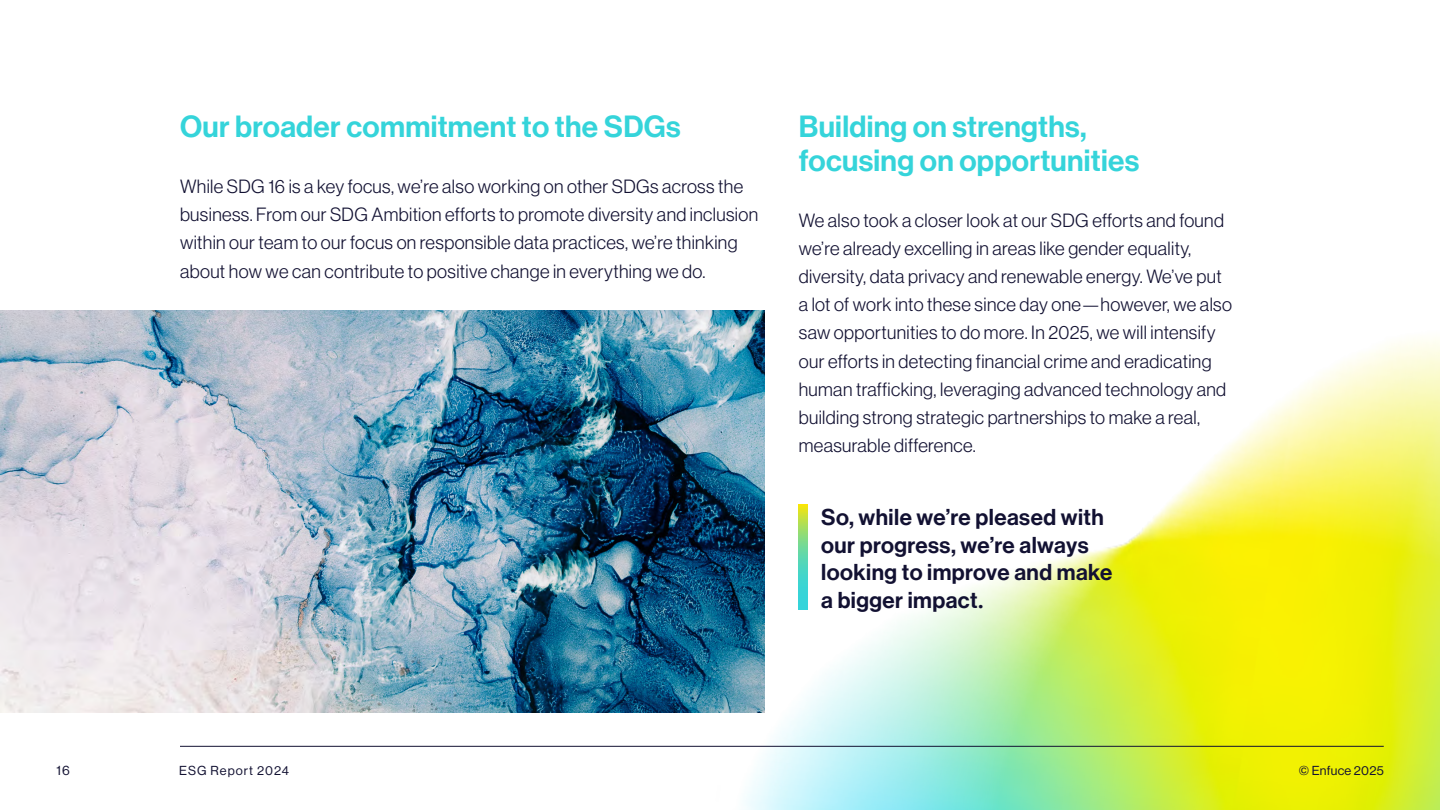
<style>
.page{position:relative;width:1440px;height:810px;background:#fff}
.page>*{position:absolute;margin:0;border:0;box-sizing:border-box;transform-origin:0 0}
.t1{font:30px/33.8px "N Haas Grotesk DS Pro 65 Md";letter-spacing:.01em;color:#35d4da}
.t2{font:22.5px/27.8px "N Haas Grotesk DS Pro 65 Md";letter-spacing:.02em;color:#121132}
.t3{font:18.75px/28.1px "N Haas Grotesk DS Pro 45 Lt";letter-spacing:.02em;color:#121132}
.t4{font:12.75px "N Haas Grotesk DS Pro 55 Rg";letter-spacing:.07em;color:#121132}
.t5{font:12.75px "N Haas Grotesk DS Pro 55 Rg";letter-spacing:.02em;color:#121132}
.s1{font-family:"Fira Sans";font-weight:500}
</style>
<div class="page">
<img style="left:650px;top:338px;width:790px;height:472px">
<svg style="left:799px;top:504px;width:9px;height:106px"></svg>
<img style="left:0;top:310px;width:765px;height:402px">
<hr style="left:180px;top:746px;width:1204px;height:1px;background:#121132">
<h1 class="t1" style="left:180px;top:110px;width:502px">Our broader commitment to the SDGs</h1>
<p class="t3" style="left:180px;top:173px;width:580px">While SDG 16 is a key focus, we’re also working on other SDGs across the business. From our SDG Ambition efforts to promote diversity and inclusion within our team to our focus on responsible data practices, we’re thinking about how we can contribute to positive change in everything we do.</p>
<h1 class="t1" style="left:799px;top:110px;width:342px">Building on strengths, focusing on opportunities</h1>
<p class="t3" style="left:799px;top:206px;width:435px">We also took a closer look at our SDG efforts and found we’re already excelling in areas like gender equality, diversity, data privacy and renewable energy. We’ve put a lot of work into these since day one—however, we also saw opportunities to do more. In 2025, we will intensify our efforts in detecting financial crime and eradicating human trafficking, leveraging advanced technology and building strong strategic partnerships to make a real, measurable difference.</p>
<p class="t2" style="left:821px;top:504px;width:293px">So, while we’re pleased with our progress, we’re always looking to improve and make a bigger impact<span class="s1">.</span></p>
<p class="t4" style="left:56px;top:763px;width:15px">16</p>
<p class="t4" style="left:179px;top:763px;width:111px">ESG Report 2024</p>
<p class="t5" style="left:1299px;top:763px;width:86px">© Enfuce 2025</p>
</div>
